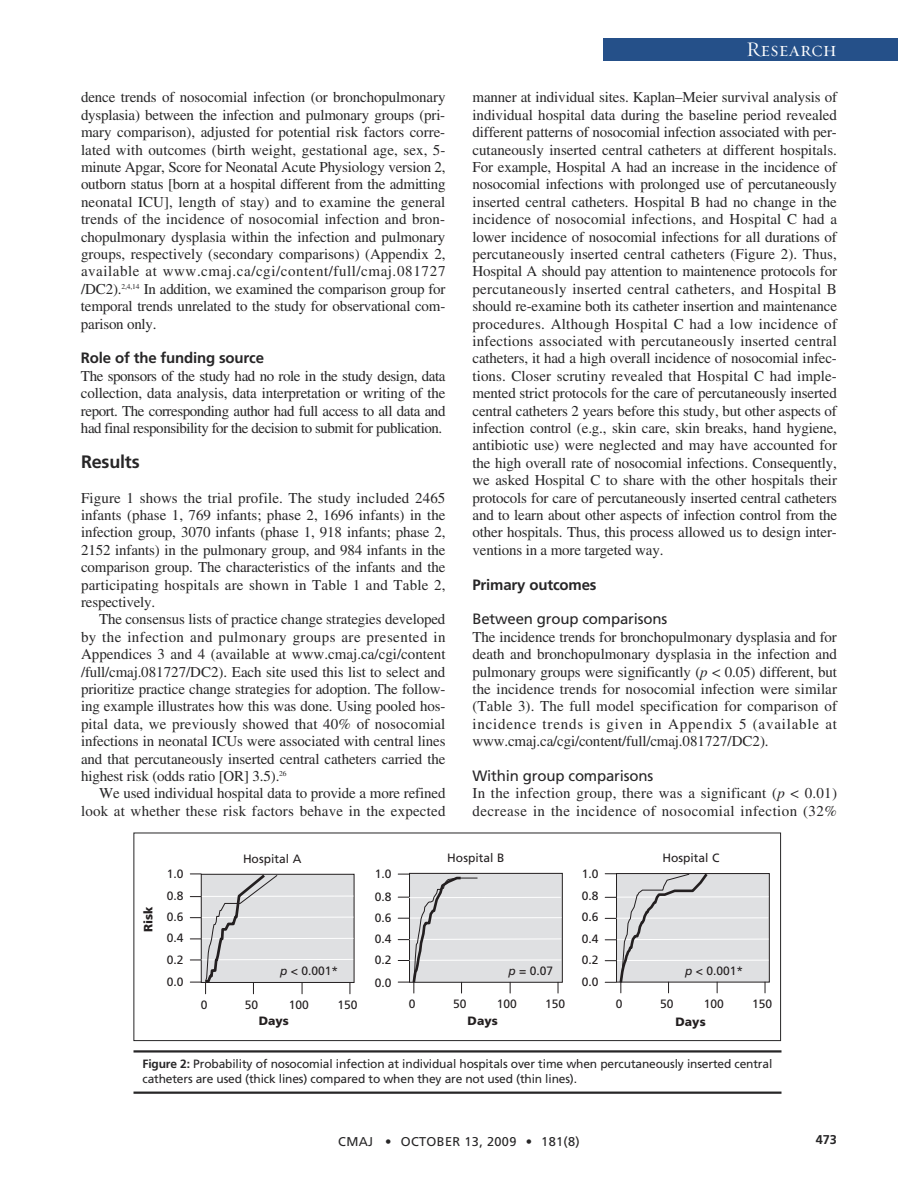
<style>
.page{position:relative;width:918px;height:1188px;background:#fff}
.page>*{position:absolute;margin:0;border:0;box-sizing:border-box;transform-origin:0 0}
.t1{font:21px "Requiem Display HTF Small Caps";letter-spacing:.005em;color:#fff}
.t2{font:700 18px "Frutiger";letter-spacing:-.01em;color:#272627}
.t3{font:15px/17.4px "Times";letter-spacing:-.01em;color:#272627;text-align:justify}
.t4{font:15px/17.4px "Times";letter-spacing:.03em;color:#272627}
.t5{font:15px "Frutiger";letter-spacing:-.01em;color:#272627}
.t6{font:700 15px "Frutiger";letter-spacing:-.01em;color:#272627}
.t7{font:12.75px "Frutiger";letter-spacing:.025em;color:#272627}
.t8{font:700 12.75px "Frutiger";color:#272627}
.t9{font:12px/15px "Frutiger";letter-spacing:-.01em;color:#272627}
.t10{font:12px "Frutiger";color:#231f20}
.t11{font:900 12px "Frutiger";color:#231f20}
.s1{font-style:italic}
.s2{font-weight:700}
</style>
<div class="page">
<div style="left:603px;top:38px;width:295px;height:23px;background:#255089"></div>
<div style="left:201px;top:874px;width:153px;height:108px;background:#dfe0e2"></div>
<div style="left:201px;top:874px;width:153px;height:109px;border:1px solid #231f20"></div>
<hr style="left:202px;top:896px;width:151px;height:1px;background:#fff">
<hr style="left:202px;top:917px;width:151px;height:1px;background:#fff">
<hr style="left:202px;top:938px;width:151px;height:1px;background:#fff">
<hr style="left:202px;top:959px;width:151px;height:1px;background:#fff">
<svg style="left:190px;top:873px;width:88px;height:121px"></svg>
<svg style="left:398px;top:874px;width:164px;height:119px"></svg>
<svg style="left:605px;top:873px;width:164px;height:120px"></svg>
<div style="left:134px;top:833px;width:647px;height:208px;border:1px solid #272627"></div>
<hr style="left:134px;top:1050px;width:648px;height:3px;background:#272627">
<hr style="left:134px;top:1092px;width:648px;height:2px;background:#272627">
<p class="t3" style="left:81px;top:90px;width:366px">dence trends of nosocomial infection (or bronchopulmonary dysplasia) between the infection and pulmonary groups (pri&shy;mary comparison), adjusted for potential risk factors corre&shy;lated with outcomes (birth weight, gestational age, sex, 5- minute Apgar, Score for Neonatal Acute Physiology version 2, outborn status [born at a hospital different from the admitting neonatal ICU], length of stay) and to examine the general trends of the incidence of nosocomial infection and bron&shy;chopulmonary dysplasia within the infection and pulmonary groups, respectively (secondary comparisons) (Appendix 2, available at www .cmaj.ca /cgi/content /full /cmaj .081727 /DC2).<sup>2,4,14</sup> In addition, we examined the comparison group for temporal trends unrelated to the study for observational com&shy;parison only.</p>
<p class="t6" style="left:81px;top:352px;width:185px">Role of the funding source</p>
<p class="t3" style="left:81px;top:369px;width:366px">The sponsors of the study had no role in the study design, data collection, data analysis, data interpretation or writing of the report. The corresponding author had full access to all data and had final responsibility for the decision to submit for publication.</p>
<p class="t2" style="left:81px;top:454px;width:60px">Results</p>
<p class="t3" style="left:81px;top:490px;width:366px">Figure 1 shows the trial profile. The study included 2465 infants (phase 1, 769 infants; phase 2, 1696 infants) in the infection group, 3070 infants (phase 1, 918 infants; phase 2, 2152 infants) in the pulmonary group, and 984 infants in the comparison group. The characteristics of the infants and the participating hospitals are shown in Table 1 and Table 2, respectively.</p>
<p class="t3" style="left:81px;top:612px;width:366px;text-indent:18px">The consensus lists of practice change strategies developed by the infection and pulmonary groups are presented in Appendices 3 and 4 (available at www.cmaj.ca/cgi/content /full /cmaj.081727/DC2). Each site used this list to select and prioritize practice change strategies for adoption. The follow&shy;ing example illustrates how this was done. Using pooled hos&shy;pital data, we previously showed that 40% of nosocomial infections in neonatal ICUs were associated with central lines and that percutaneously inserted central catheters carried the highest risk (odds ratio [OR] 3.5).<sup>26</sup></p>
<p class="t3" style="left:81px;top:786px;width:366px;text-align:right">We used individual hospital data to provide a more refined look at whether these risk factors behave in the expected</p>
<h1 class="t1" style="left:746px;top:36px;width:92px">Research</h1>
<p class="t3" style="left:472px;top:90px;width:366px">manner at individual sites. Kaplan–Meier survival analysis of individual hospital data during the baseline period revealed different patterns of nosocomial infection associated with per&shy;cutaneously inserted central catheters at different hospitals.<br>For example, Hospital A had an increase in the incidence of nosocomial infections with prolonged use of percutaneously inserted central catheters. Hospital B had no change in the incidence of nosocomial infections, and Hospital C had a lower incidence of nosocomial infections for all durations of percutaneously inserted central catheters (Figure 2). Thus, Hospital A should pay attention to maintenence protocols for percutaneously inserted central catheters, and Hospital B should re-examine both its catheter insertion and maintenance procedures. Although Hospital C had a low incidence of infections associated with percutaneously inserted central catheters, it had a high overall incidence of nosocomial infec&shy;tions. Closer scrutiny revealed that Hospital C had imple&shy;mented strict protocols for the care of percutaneously inserted central catheters 2 years before this study, but other aspects of infection control (e.g., skin care, skin breaks, hand hygiene, antibiotic use) were neglected and may have accounted for the high overall rate of nosocomial infections. Consequently, we asked Hospital C to share with the other hospitals their protocols for care of percutaneously inserted central catheters and to learn about other aspects of infection control from the other hospitals. Thus, this process allowed us to design inter&shy;ventions in a more targeted way.</p>
<p class="t6" style="left:472px;top:578px;width:126px">Primary outcomes</p>
<p class="t5" style="left:472px;top:613px;width:196px">Between group comparisons</p>
<p class="t3" style="left:472px;top:630px;width:366px">The incidence trends for bronchopulmonary dysplasia and for death and bronchopulmonary dysplasia in the infection and pulmonary groups were significantly (<span class="s1">p</span> &lt; 0.05) different, but the incidence trends for nosocomial infection were similar (Table 3). The full model specification for comparison of incidence trends is given in Appendix 5 (available at www.cmaj.ca/cgi/content/full/cmaj.081727/DC2).</p>
<p class="t5" style="left:472px;top:770px;width:182px">Within group comparisons</p>
<p class="t4" style="left:472px;top:786px;width:366px">In the infection group, there was a significant (<span class="s1">p</span> &lt; 0.01) decrease in the incidence of nosocomial infection (32%</p>
<p class="t11" style="left:143px;top:932px;width:27px;rotate:-90deg">Risk</p>
<p class="t10" style="left:167px;top:869px;width:18px">1.0</p>
<p class="t10" style="left:167px;top:891px;width:18px">0.8</p>
<p class="t10" style="left:167px;top:912px;width:18px">0.6</p>
<p class="t10" style="left:167px;top:933px;width:18px">0.4</p>
<p class="t10" style="left:167px;top:955px;width:18px">0.2</p>
<p class="t10" style="left:167px;top:977px;width:18px">0.0</p>
<p class="t10" style="left:243px;top:854px;width:60px">Hospital A</p>
<p class="t10" style="left:280px;top:966px;width:60px"><span class="s1">p</span> &lt; 0.001*</p>
<p class="t10" style="left:201px;top:1000px;width:8px">0</p>
<p class="t10" style="left:245px;top:1000px;width:15px">50</p>
<p class="t10" style="left:289px;top:1000px;width:22px">100</p>
<p class="t10" style="left:337px;top:1000px;width:22px">150</p>
<p class="t11" style="left:259px;top:1016px;width:32px">Days</p>
<p class="t10" style="left:447px;top:853px;width:59px">Hospital B</p>
<p class="t10" style="left:662px;top:853px;width:59px">Hospital C</p>
<p class="t10" style="left:375px;top:869px;width:18px">1.0</p>
<p class="t10" style="left:582px;top:869px;width:18px">1.0</p>
<p class="t10" style="left:375px;top:892px;width:18px">0.8</p>
<p class="t10" style="left:582px;top:891px;width:18px">0.8</p>
<p class="t10" style="left:375px;top:913px;width:18px">0.6</p>
<p class="t10" style="left:582px;top:912px;width:18px">0.6</p>
<p class="t10" style="left:375px;top:934px;width:18px">0.4</p>
<p class="t10" style="left:582px;top:934px;width:18px">0.4</p>
<p class="t10" style="left:375px;top:955px;width:18px">0.2</p>
<p class="t10" style="left:582px;top:955px;width:18px">0.2</p>
<p class="t10" style="left:375px;top:978px;width:18px">0.0</p>
<p class="t10" style="left:508px;top:966px;width:46px"><span class="s1">p</span> = 0.07</p>
<p class="t10" style="left:582px;top:977px;width:18px">0.0</p>
<p class="t10" style="left:685px;top:966px;width:60px"><span class="s1">p</span> &lt; 0.001*</p>
<p class="t10" style="left:409px;top:999px;width:8px">0</p>
<p class="t10" style="left:453px;top:999px;width:15px">50</p>
<p class="t10" style="left:497px;top:999px;width:22px">100</p>
<p class="t10" style="left:545px;top:999px;width:22px">150</p>
<p class="t11" style="left:468px;top:1016px;width:32px">Days</p>
<p class="t10" style="left:616px;top:999px;width:8px">0</p>
<p class="t10" style="left:660px;top:999px;width:15px">50</p>
<p class="t10" style="left:704px;top:999px;width:22px">100</p>
<p class="t10" style="left:752px;top:999px;width:22px">150</p>
<p class="t11" style="left:676px;top:1017px;width:32px">Days</p>
<p class="t9" style="left:142px;top:1057px;width:631px"><span class="s2">Figure 2:</span> Probability of nosocomial infection at individual hospitals over time when percutaneously inserted central catheters are used (thick lines) compared to when they are not used (thin lines).</p>
<p class="t7" style="left:338px;top:1136px;width:243px">CMAJ • OCTOBER 13, 2009 • 181(8)</p>
<p class="t8" style="left:816px;top:1135px;width:23px">473</p>
</div>
